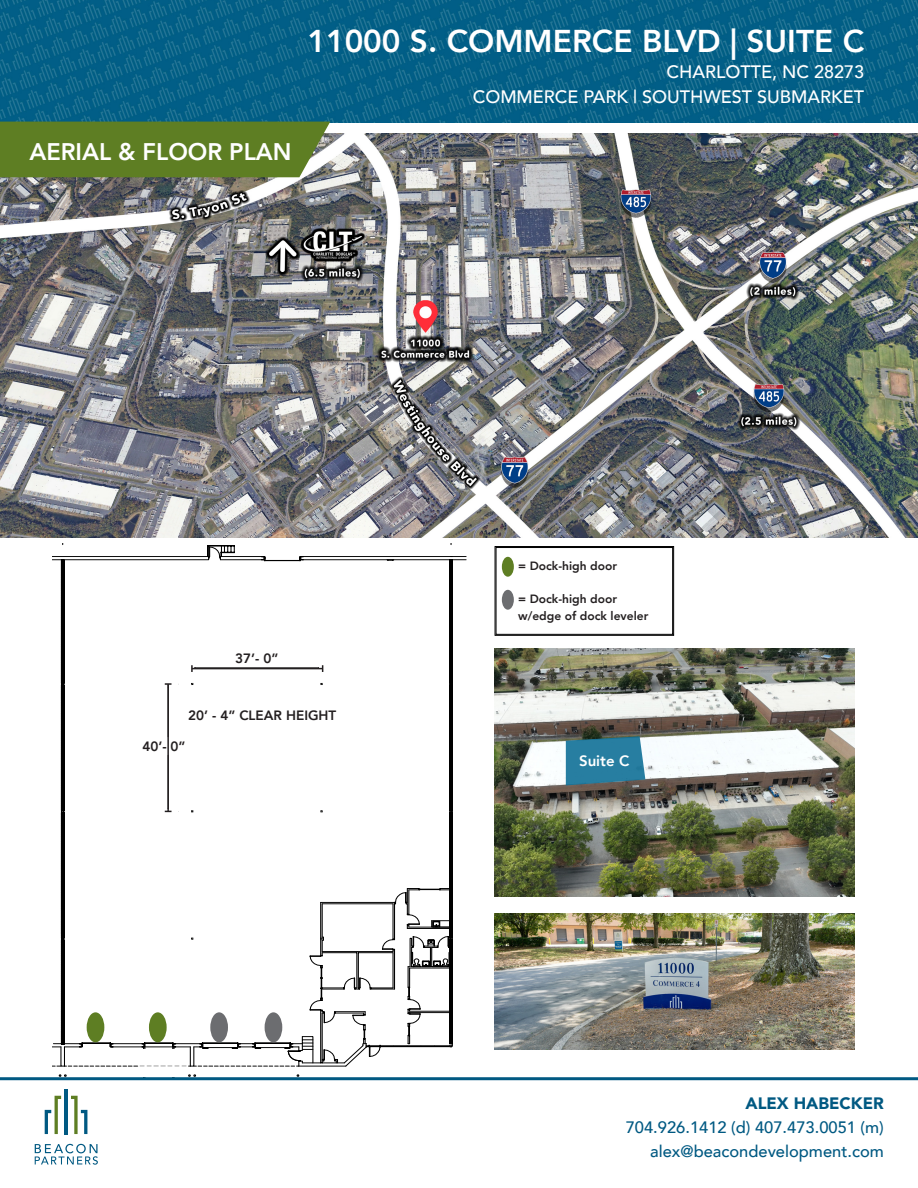
<style>
.page{position:relative;width:918px;height:1188px;background:#fff}
.page>*{position:absolute;margin:0;border:0;box-sizing:border-box;transform-origin:0 0}
.t1{font:800 31.5px "Avenir";color:#fff}
.t2{font:800 24px "Avenir";color:#fff}
.t3{font:500 18px "Avenir";color:#fff}
.t4{font:500 16.5px "Avenir";color:#005982}
.t5{font:900 16.5px "Avenir";color:#005982}
.t6{font:800 15px "Avenir";color:#fff}
.t7{font:800 13.5px "Avenir";color:#231f20}
.t8{font:800 12px "Avenir";color:#231f20}
</style>
<div class="page">
<img style="left:0;top:133px;width:918px;height:405px">
<img style="left:0;top:0;width:918px;height:123px">
<hr style="left:64px;top:1089px;width:4px;height:45px;background:#005982">
<svg style="left:71px;top:1096px;width:16px;height:38px"></svg>
<svg style="left:45px;top:1096px;width:16px;height:38px"></svg>
<svg style="left:35px;top:1144px;width:63px;height:21px"></svg>
<hr style="left:144px;top:1158px;width:30px;height:1px;background:#000">
<svg style="left:188px;top:1075px;width:8px;height:2px"></svg>
<svg style="left:59px;top:1075px;width:8px;height:2px"></svg>
<img style="left:495px;top:913px;width:360px;height:136px">
<img style="left:495px;top:649px;width:360px;height:247px">
<svg style="left:566px;top:736px;width:79px;height:49px;background:#317c9a"></svg>
<hr style="left:0;top:1077px;width:918px;height:3px;background:#005982">
<svg style="left:52px;top:544px;width:414px;height:523px"></svg>
<div style="left:0;top:122px;width:330px;height:55px;background:#5e7e23"></div>
<svg style="left:495px;top:546px;width:179px;height:90px"></svg>
<div style="left:496px;top:547px;width:177px;height:88px;border:1px solid #000"></div>
<div style="left:502px;top:557px;width:12px;height:20px;background:#5e7e23;border-radius:50%"></div>
<div style="left:502px;top:590px;width:12px;height:20px;background:#6c6d70;border-radius:50%"></div>
<p class="t2" style="left:29px;top:133px;width:264px">AERIAL &amp; FLOOR PLAN</p>
<p class="t1" style="left:307px;top:17px;width:558px">11000 S. COMMERCE BLVD | SUITE C</p>
<p class="t3" style="left:667px;top:56px;width:199px">CHARLOTTE, NC 28273</p>
<p class="t3" style="left:473px;top:81px;width:393px">COMMERCE PARK | SOUTHWEST SUBMARKET</p>
<p class="t7" style="left:235px;top:647px;width:45px">37’- 0”</p>
<p class="t8" style="left:518px;top:557px;width:100px">= Dock-high door</p>
<p class="t8" style="left:518px;top:590px;width:100px">= Dock-high door</p>
<p class="t8" style="left:518px;top:606px;width:132px">w/edge of dock leveler</p>
<p class="t7" style="left:188px;top:705px;width:150px">20’ - 4” CLEAR HEIGHT</p>
<p class="t7" style="left:142px;top:735px;width:45px">40’- 0”</p>
<p class="t6" style="left:579px;top:749px;width:52px">Suite C</p>
<p class="t5" style="left:745px;top:1089px;width:140px">ALEX HABECKER</p>
<p class="t4" style="left:626px;top:1113px;width:260px">704.926.1412 (d) 407.473.0051 (m)</p>
<p class="t4" style="left:650px;top:1137px;width:235px">alex@beacondevelopment.com</p>
</div>
